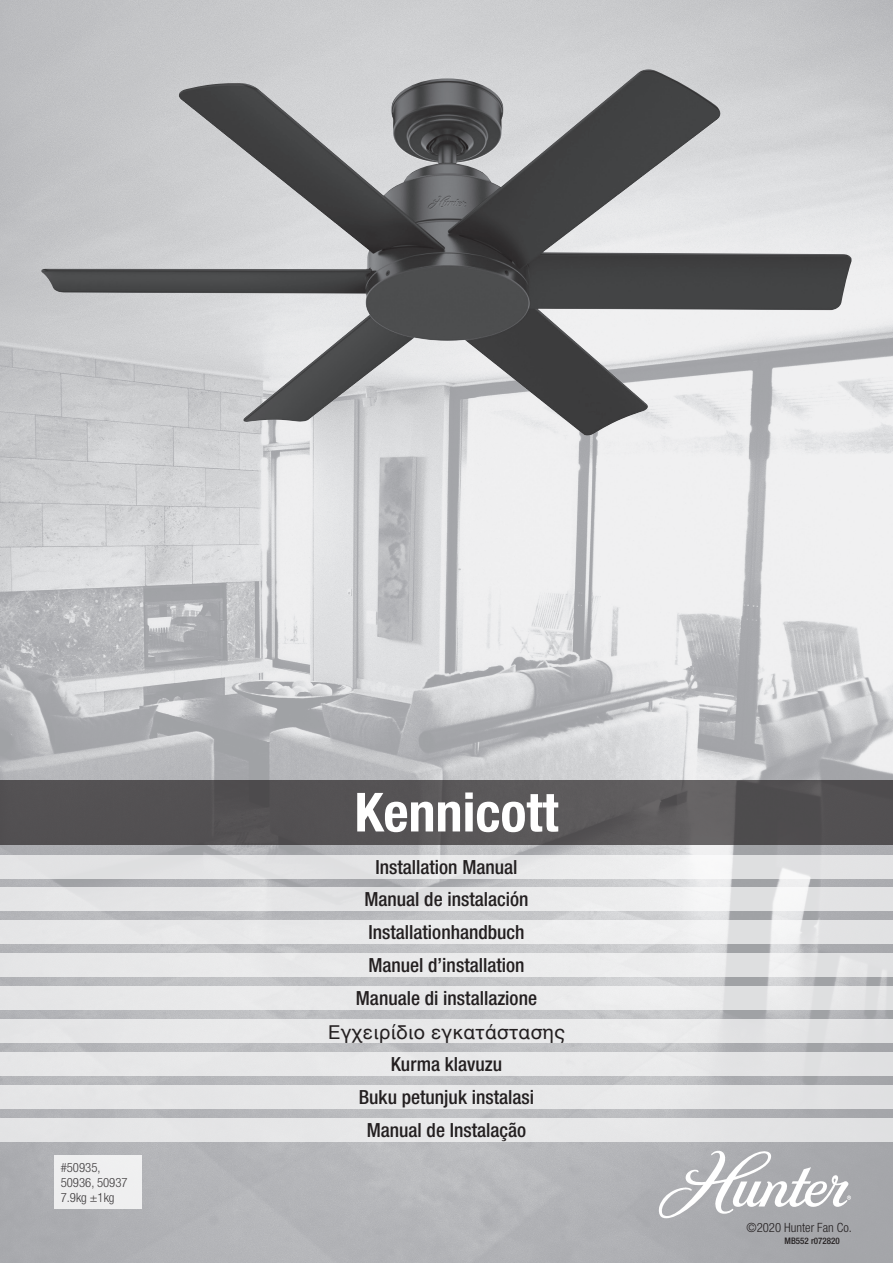
<style>
.page{position:relative;width:893px;height:1263px;background:#fff}
.page>*{position:absolute;margin:0;border:0;box-sizing:border-box;transform-origin:0 0}
.t1{font:700 condensed 54px "Helvetica Neue LT Std";color:#fff}
.t2{font:500 condensed 19.5px/32.8px "Helvetica Neue LT Std";color:#231f20;text-align:center}
.t3{font:19.5px "Helvetica";color:#231f20}
.t4{font:300 condensed 12.75px/15.3px "Helvetica Neue LT Std";color:#231f20}
.t5{font:500 condensed 9px "Helvetica Neue LT Std";color:#231f20}
</style>
<div class="page">
<img style="left:0;top:0;width:893px;height:1263px">
<svg style="left:0;top:780px;width:893px;height:64px;background:#565355"></svg>
<svg style="left:0;top:855px;width:893px;height:23px;background:#e5e5e6"></svg>
<div style="left:0;top:887px;width:893px;height:24px;background:linear-gradient(to right,#e4e4e5,#eaebec)"></div>
<div style="left:0;top:920px;width:893px;height:24px;background:#e9e9ea"></div>
<div style="left:0;top:953px;width:893px;height:24px;background:#e9eaea"></div>
<div style="left:0;top:986px;width:893px;height:24px;background:#e8e9ea"></div>
<div style="left:0;top:1052px;width:893px;height:24px;background:#e7e8e9"></div>
<div style="left:0;top:1085px;width:893px;height:24px;background:#e6e6e8"></div>
<div style="left:0;top:1118px;width:893px;height:23px;background:#e5e6e7"></div>
<div style="left:0;top:1019px;width:893px;height:24px;background:#e8e8e9"></div>
<svg style="left:659px;top:1151px;width:192px;height:67px"></svg>
<div style="left:54px;top:1156px;width:87px;height:53px;background:#efeff0"></div>
<img style="left:41px;top:69px;width:810px;height:367px">
<p class="t4" style="left:61px;top:1159px;width:68px">#50935,<br>50936, 50937<br>7.9kg ±1kg</p>
<p class="t1" style="left:355px;top:779px;width:205px">Kennicott</p>
<p class="t2" style="left:356px;top:850px;width:183px">Installation Manual<br>Manual de instalación<br>Installationhandbuch<br>Manuel d’installation<br>Manuale di installazione</p>
<p class="t3" style="left:328px;top:1017px;width:239px">Εγχειρίδιο εγκατάστασης</p>
<p class="t2" style="left:359px;top:1047px;width:177px">Kurma klavuzu<br>Buku petunjuk instalasi<br>Manual de Instalação</p>
<p class="t4" style="left:746px;top:1219px;width:107px">©2020 Hunter Fan Co.</p>
<p class="t5" style="left:784px;top:1235px;width:57px">MB552 r072820</p>
</div>
